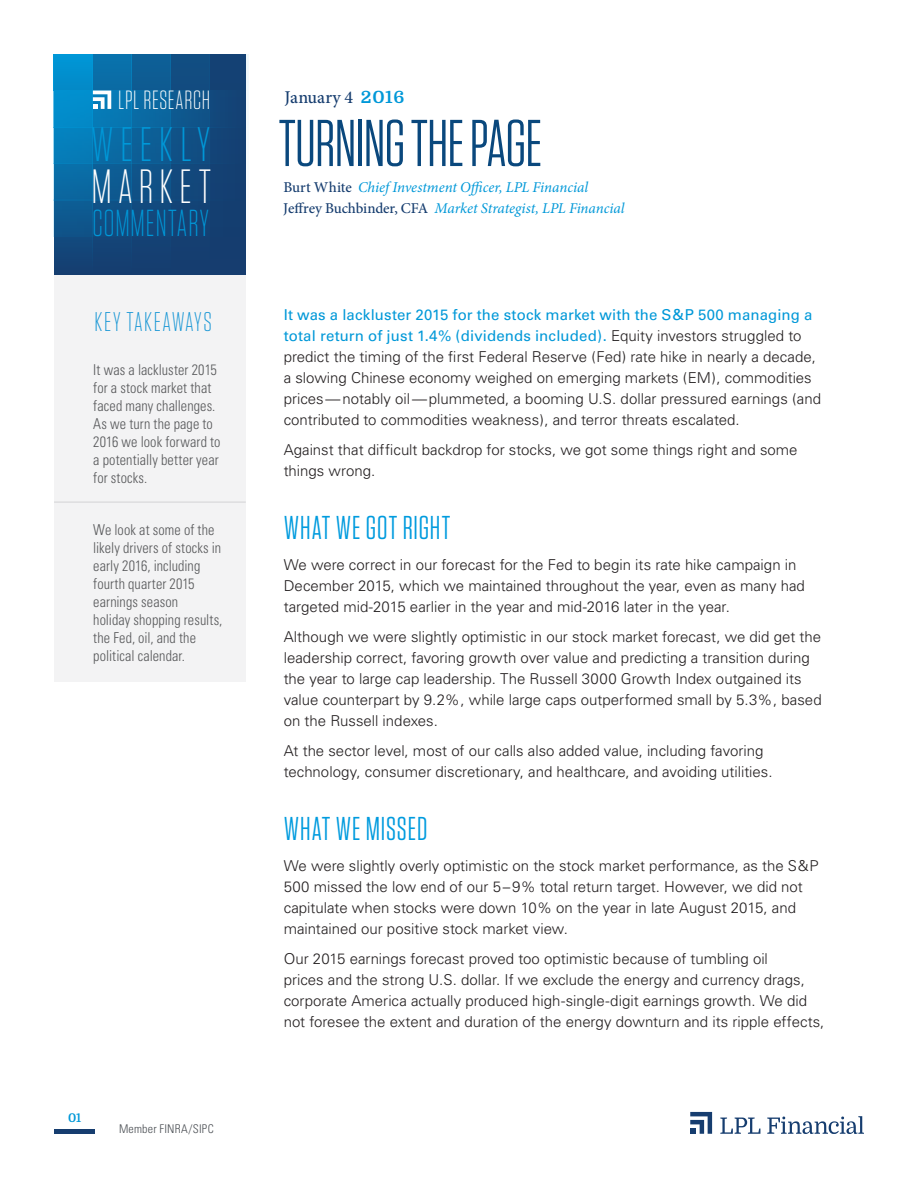
<style>
.page{position:relative;width:918px;height:1188px;background:#fff}
.page>*{position:absolute;margin:0;border:0;box-sizing:border-box;transform-origin:0 0}
.t1{font:66px "Tungsten Narrow";letter-spacing:-.01em;color:#0a487d}
._1_Section_Header{font:300 48.3px "Tungsten Narrow";letter-spacing:.145em;color:#0098d8}
._1_Section_Header-2{font:300 48px "Tungsten Narrow";letter-spacing:.13em;color:#fff}
._1_Section_Header-3{font:300 37.5px "Tungsten Narrow";letter-spacing:.035em;color:#0098d8;scale:.9 1}
.Subhead{font:33px "Tungsten Narrow";letter-spacing:.03em;color:#009bde}
._1_Section_Header-4{font:300 27px "Tungsten Narrow";letter-spacing:.055em;color:#1a97d5;scale:1.04 1}
._1_Section_Header-5{font:300 26.25px "Tungsten Narrow";letter-spacing:.025em;color:#fff}
.Section_Header_-_cap{font:500 18px "Minion Pro";color:#163d6f}
.Body{font:300 15px/21px "Univers";color:#231f20}
.Intro_Text_2_-_not_c{font:300 condensed 15px/18px "Univers";letter-spacing:.005em;color:#57585a;scale:.95 1}
._4_Text{font:italic 15px "Minion Pro";letter-spacing:-.005em;color:#0098d8}
.Source{font:300 condensed 12px "Univers";letter-spacing:.015em;color:#4b4f54}
.t2{font:700 12px "Domine";color:#0098d8}
.s1{font-family:"Domine";font-weight:700;font-size:16.95px;color:#0098d8}
.s2{font-weight:500;font-style:normal;color:#163d6f}
.s3{font-weight:400;color:#0098d8}
</style>
<div class="page">
<div style="left:55px;top:1129px;width:40px;height:5px;background:#163d6f"></div>
<svg style="left:690px;top:1112px;width:22px;height:22px"></svg>
<svg style="left:720px;top:1118px;width:40px;height:16px"></svg>
<svg style="left:767px;top:1116px;width:97px;height:18px"></svg>
<div style="left:54px;top:274px;width:192px;height:407px;background:#f0f1f2"></div>
<hr style="left:54px;top:501px;width:192px;height:2px;background:#4a4f55">
<hr style="left:56px;top:336px;width:195px;height:2px;background:#4a4f55">
<svg style="left:93px;top:54px;width:39px;height:221px;background:#0d6198"></svg>
<div style="left:209px;top:54px;width:39px;height:220px;background:#144174"></div>
<svg style="left:171px;top:54px;width:38px;height:221px;background:#114a7f"></svg>
<svg style="left:132px;top:54px;width:39px;height:221px;background:#0e578d"></svg>
<svg style="left:54px;top:54px;width:39px;height:221px;background:#0774af"></svg>
<div style="left:54px;top:164px;width:194px;height:36px;background:linear-gradient(to right,#0469a3,#1f4271)"></div>
<div style="left:54px;top:200px;width:194px;height:37px;background:linear-gradient(to right,#09558d,#1f4272)"></div>
<div style="left:54px;top:127px;width:194px;height:37px;background:linear-gradient(to right,#007fbd,#1f4372)"></div>
<svg style="left:93px;top:91px;width:18px;height:18px"></svg>
<p class="_1_Section_Header-5" style="left:118px;top:87px;width:93px">LPL RESEARCH</p>
<p class="_1_Section_Header" style="left:91px;top:121px;width:121px">WEEKLY</p>
<p class="_1_Section_Header-2" style="left:91px;top:162px;width:121px">MARKET</p>
<p class="_1_Section_Header-3" style="left:92px;top:205px;width:131px">COMMENTARY</p>
<p class="_1_Section_Header-4" style="left:95px;top:308px;width:114px">KEY TAKEAWAYS</p>
<p class="Intro_Text_2_-_not_c" style="left:93px;top:361px;width:136px">It was a lackluster 2015 for a stock market that faced many challenges.<br>As we turn the page to<br>2016 we look forward to a potentially better year for stocks.</p>
<p class="Intro_Text_2_-_not_c" style="left:93px;top:521px;width:137px">We look at some of the likely drivers of stocks in early 2016, including fourth quarter 2015 earnings season<br>holiday shopping results, the Fed, oil, and the political calendar.</p>
<p class="t2" style="left:68px;top:1112px;width:15px">01</p>
<p class="Source" style="left:119px;top:1122px;width:96px">Member FINRA/SIPC</p>
<p class="Section_Header_-_cap" style="left:285px;top:85px;width:121px">January 4 <span class="s1">2016</span></p>
<p class="t1" style="left:279px;top:110px;width:265px">TURNING THE PAGE</p>
<p class="_4_Text" style="left:283px;top:177px;width:306px"><span class="s2">Burt White</span> Chief Investment Officer, LPL Financial</p>
<p class="_4_Text" style="left:283px;top:198px;width:343px"><span class="s2">Jeffrey Buchbinder, CFA</span> Market Strategist, LPL Financial</p>
<p class="Body" style="left:284px;top:304px;width:539px"><span class="s3">It was a lackluster 2015 for the stock market with the S&amp;P 500 managing a total return of just 1.4% (dividends included).</span> Equity investors struggled to predict the timing of the first Federal Reserve (Fed) rate hike in nearly a decade, a slowing Chinese economy weighed on emerging markets (EM), commodities prices—notably oil—plummeted, a booming U.S. dollar pressured earnings (and contributed to commodities weakness), and terror threats escalated.</p>
<p class="Body" style="left:284px;top:439px;width:515px">Against that difficult backdrop for stocks, we got some things right and some things wrong.</p>
<p class="Subhead" style="left:284px;top:511px;width:168px">WHAT WE GOT RIGHT</p>
<p class="Body" style="left:284px;top:555px;width:523px">We were correct in our forecast for the Fed to begin its rate hike campaign in<br>December 2015, which we maintained throughout the year, even as many had targeted mid-2015 earlier in the year and mid-2016 later in the year.</p>
<p class="Body" style="left:284px;top:627px;width:540px">Although we were slightly optimistic in our stock market forecast, we did get the leadership correct, favoring growth over value and predicting a transition during the year to large cap leadership. The Russell 3000 Growth Index outgained its value counterpart by 9.2%, while large caps outperformed small by 5.3%, based on the Russell indexes.</p>
<p class="Body" style="left:284px;top:741px;width:490px">At the sector level, most of our calls also added value, including favoring technology, consumer discretionary, and healthcare, and avoiding utilities.</p>
<p class="Subhead" style="left:284px;top:812px;width:145px">WHAT WE MISSED</p>
<p class="Body" style="left:284px;top:856px;width:537px">We were slightly overly optimistic on the stock market performance, as the S&amp;P 500 missed the low end of our 5–9% total return target. However, we did not capitulate when stocks were down 10% on the year in late August 2015, and maintained our positive stock market view.</p>
<p class="Body" style="left:284px;top:949px;width:542px">Our 2015 earnings forecast proved too optimistic because of tumbling oil<br>prices and the strong U.S. dollar. If we exclude the energy and currency drags, corporate America actually produced high-single-digit earnings growth. We did not foresee the extent and duration of the energy downturn and its ripple effects,</p>
</div>
